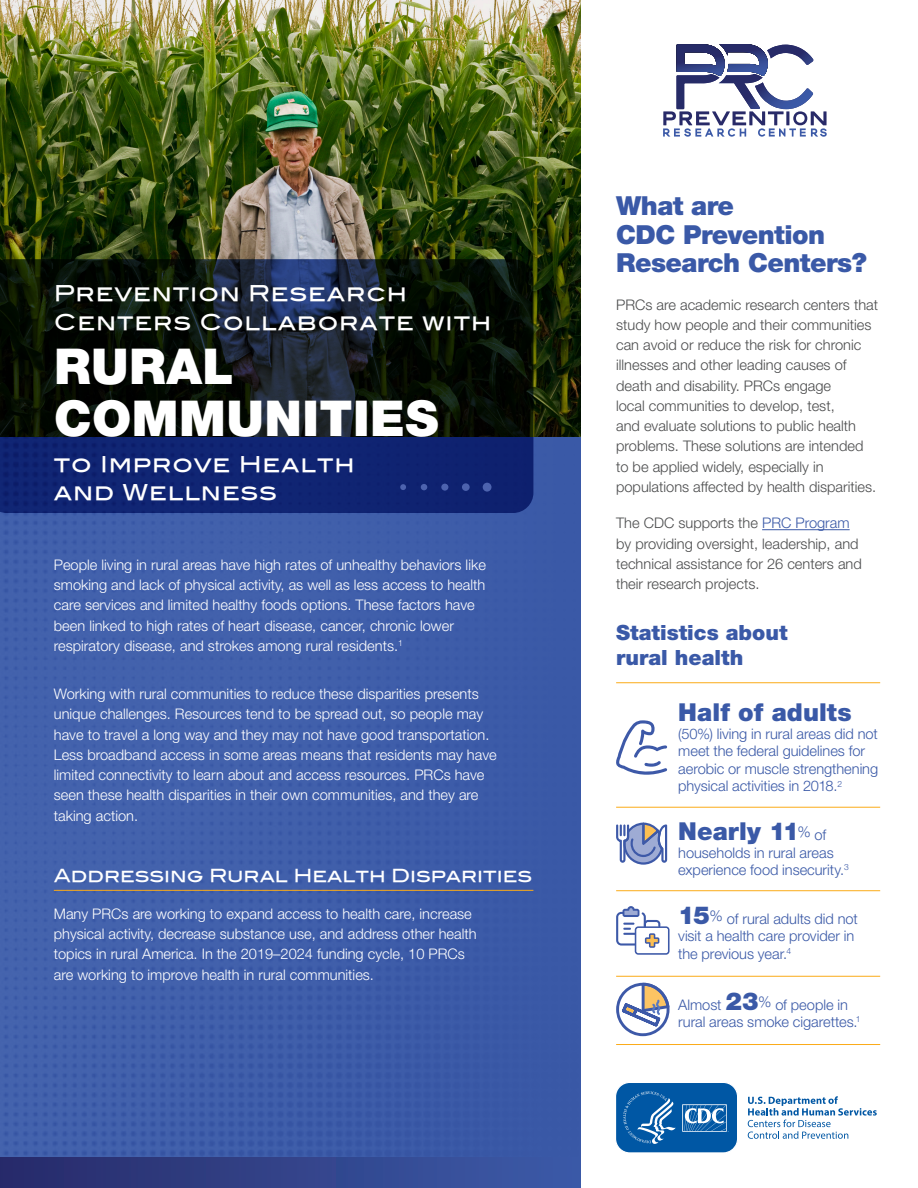
<style>
.page{position:relative;width:918px;height:1188px;background:#fff}
.page>*{position:absolute;margin:0;border:0;box-sizing:border-box;transform-origin:0 0}
.t1{font:900 49.5px/52.2px "Helvetica Neue LT Std";letter-spacing:.01em;color:#fff}
.t2{font:900 26.25px/28.5px "Helvetica Neue LT Std";letter-spacing:-.02em;color:#3a59a7}
.t3{font:900 24.75px "Helvetica Neue LT Std";letter-spacing:.005em;color:#3a59a7}
.t4{font:21.75px/28.7px "Blair Md ITCTT Medium";letter-spacing:.04em;color:#fff}
.t5{font:900 21px/25.2px "Helvetica Neue LT Std";color:#3a59a7}
.t6{font:18px "Blair Md ITCTT Medium";color:#fff}
.t7{font:300 14.7px/20.2px "Helvetica Neue LT Std";color:#fff}
.t8{font:300 14.7px/20.2px "Helvetica Neue LT Std";color:#4b4c4d}
.t9{font:300 14.7px/17.5px "Helvetica Neue LT Std";letter-spacing:-.005em;color:#3a59a7}
.s1{color:#3a59a7}
.s2{font-weight:300;font-size:15px}
.s3{font-weight:300;font-size:14.7px}
.s4{font-weight:900;font-size:24.75px}
</style>
<div class="page">
<img style="left:0;top:0;width:580px;height:437px">
<svg style="left:0;top:259px;width:533px;height:178px;background:#0d1513"></svg>
<img style="left:0;top:437px;width:580px;height:721px">
<hr style="left:616px;top:682px;width:264px;height:1px;background:#fbab18">
<hr style="left:616px;top:807px;width:264px;height:1px;background:#fbab18">
<hr style="left:616px;top:890px;width:264px;height:1px;background:#fbab18">
<hr style="left:616px;top:976px;width:264px;height:1px;background:#fbab18">
<hr style="left:616px;top:1044px;width:264px;height:1px;background:#fbab18">
<svg style="left:400px;top:484px;width:6px;height:6px"></svg>
<svg style="left:421px;top:484px;width:6px;height:6px"></svg>
<div style="left:441px;top:484px;width:7px;height:7px;background:#4d63ae;border-radius:50%"></div>
<div style="left:462px;top:483px;width:8px;height:8px;background:#4d63ae;border-radius:50%"></div>
<div style="left:483px;top:483px;width:9px;height:9px;background:#4d63ae;border-radius:50%"></div>
<div style="left:0;top:1158px;width:580px;height:30px;background:linear-gradient(to right,#272b6a,#3c5ba9)"></div>
<hr style="left:54px;top:890px;width:479px;height:1px;background:#fbab18">
<svg style="left:663px;top:44px;width:164px;height:93px"></svg>
<hr style="left:762px;top:529px;width:88px;height:1px;background:#3a59a7">
<svg style="left:616px;top:720px;width:51px;height:55px"></svg>
<svg style="left:616px;top:823px;width:51px;height:42px"></svg>
<svg style="left:616px;top:906px;width:54px;height:49px"></svg>
<svg style="left:616px;top:983px;width:54px;height:53px"></svg>
<svg style="left:748px;top:1096px;width:129px;height:43px"></svg>
<svg style="left:616px;top:1083px;width:121px;height:70px;background:#216daf"></svg>
<h1 class="t4" style="left:54px;top:277px;width:439px">Prevention Research<br>Centers Collaborate with</h1>
<h1 class="t1" style="left:54px;top:340px;width:386px">RURAL<br>COMMUNITIES</h1>
<h1 class="t4" style="left:54px;top:447px;width:302px">to Improve Health and Wellness</h1>
<p class="t7" style="left:54px;top:554px;width:434px">People living in rural areas have high rates of unhealthy behaviors like smoking and lack of physical activity, as well as less access to health care services and limited healthy foods options. These factors have been linked to high rates of heart disease, cancer, chronic lower respiratory disease, and strokes among rural residents.<sup>1</sup></p>
<p class="t7" style="left:54px;top:683px;width:444px">Working with rural communities to reduce these disparities presents unique challenges. Resources tend to be spread out, so people may have to travel a long way and they may not have good transportation.<br>Less broadband access in some areas means that residents may have limited connectivity to learn about and access resources. PRCs have seen these health disparities in their own communities, and they are taking action.</p>
<h2 class="t6" style="left:54px;top:861px;width:480px">Addressing Rural Health Disparities</h2>
<p class="t7" style="left:54px;top:903px;width:424px">Many PRCs are working to expand access to health care, increase physical activity, decrease substance use, and address other health topics in rural America. In the 2019–2024 funding cycle, 10 PRCs are working to improve health in rural communities.</p>
<h2 class="t2" style="left:616px;top:191px;width:252px">What are<br>CDC Prevention<br>Research Centers?</h2>
<p class="t8" style="left:616px;top:294px;width:264px">PRCs are academic research centers that study how people and their communities can avoid or reduce the risk for chronic illnesses and other leading causes of death and disability. PRCs engage<br>local communities to develop, test,<br>and evaluate solutions to public health problems. These solutions are intended to be applied widely, especially in populations affected by health disparities.</p>
<p class="t8" style="left:616px;top:513px;width:247px">The CDC supports the <span class="s1">PRC Program </span>by providing oversight, leadership, and technical assistance for 26 centers and their research projects.</p>
<h3 class="t5" style="left:616px;top:619px;width:173px">Statistics about rural health</h3>
<p class="t3" style="left:678px;top:698px;width:175px">Half of adults</p>
<p class="t9" style="left:678px;top:725px;width:202px">(50%) living in rural areas did not meet the federal guidelines for aerobic or muscle strengthening physical activities in 2018.<sup>2</sup></p>
<p class="t3" style="left:678px;top:817px;width:150px">Nearly 11<span class="s2">%</span> <span class="s3">of</span></p>
<p class="t9" style="left:678px;top:844px;width:172px">households in rural areas experience food insecurity.<sup>3</sup></p>
<p class="t9" style="left:678px;top:909px;width:181px"><span class="s4">15</span><sup>%</sup> of rural adults did not visit a health care provider in the previous year.<sup>4</sup></p>
<p class="t9" style="left:678px;top:995px;width:184px">Almost <span class="s4">23</span><sup>%</sup> of people in rural areas smoke cigarettes.<sup>1</sup></p>
</div>
